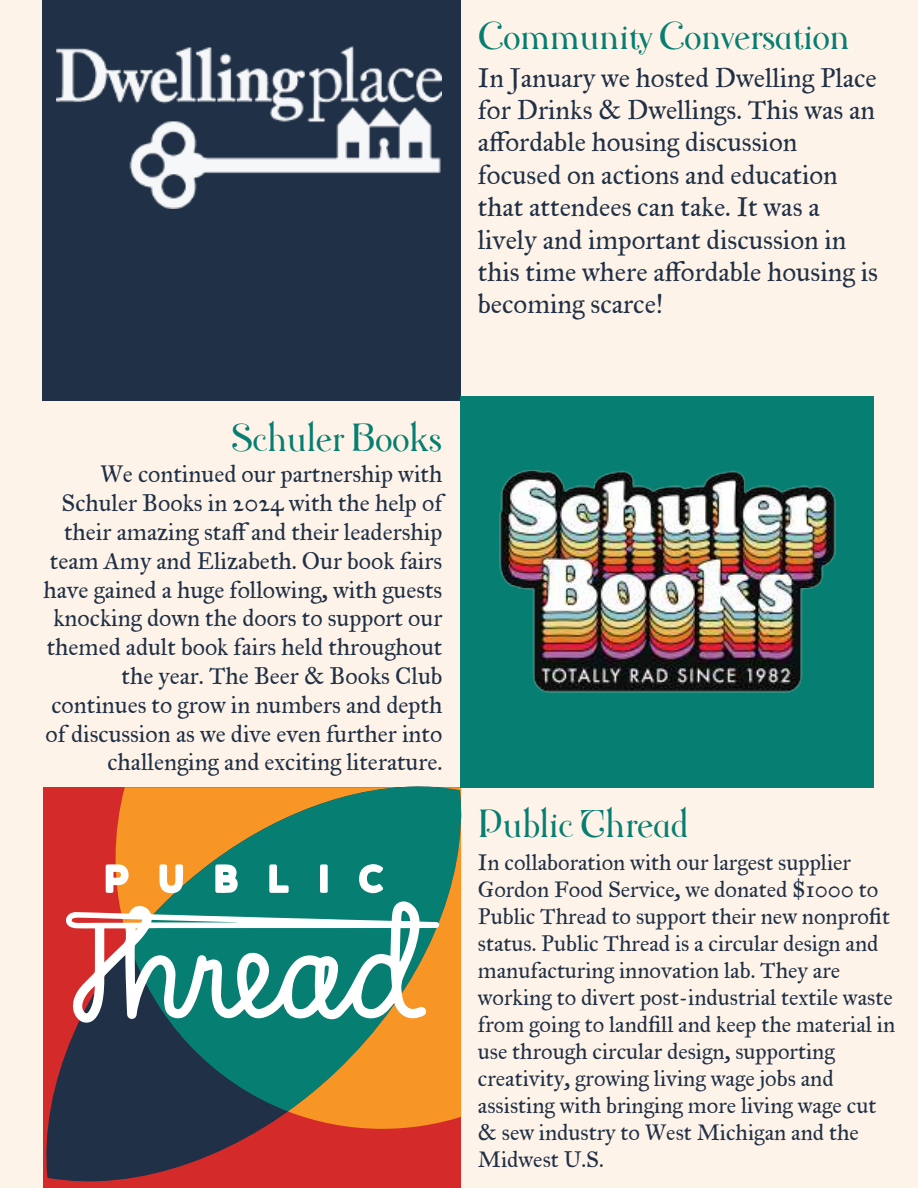
<style>
.page{position:relative;width:918px;height:1188px;background:#fff}
.page>*{position:absolute;margin:0;border:0;box-sizing:border-box;transform-origin:0 0}
.t1{font:36px "Rene Louis";color:#067e71}
.t2{font:27px/32.4px "IM FELL Great Primer Roman";color:#203046}
.t3{font:24px/28.8px "IM FELL Great Primer Roman";color:#203046;text-align:right}
.t4{font:22.5px/27px "IM FELL Great Primer Roman";color:#203046}
</style>
<div class="page">
<div style="left:0;top:0;width:917px;height:1188px;background:#fef3e8"></div>
<div style="left:43px;top:0;width:418px;height:401px;background:#203046"></div>
<svg style="left:43px;top:787px;width:418px;height:401px;background:#8f2c34"></svg>
<svg style="left:116px;top:787px;width:13px;height:112px"></svg>
<svg style="left:129px;top:786px;width:305px;height:325px;background:#6b7449"></svg>
<svg style="left:288px;top:787px;width:181px;height:342px;background:#7d8d59"></svg>
<div style="left:460px;top:396px;width:414px;height:391px;background:#067e71"></div>
<img style="left:57px;top:46px;width:384px;height:162px">
<svg style="left:65px;top:899px;width:374px;height:124px;background:#799e93"></svg>
<svg style="left:215px;top:864px;width:23px;height:29px"></svg>
<svg style="left:159px;top:864px;width:24px;height:30px"></svg>
<svg style="left:106px;top:864px;width:23px;height:29px"></svg>
<svg style="left:359px;top:863px;width:25px;height:31px"></svg>
<svg style="left:269px;top:864px;width:20px;height:29px"></svg>
<svg style="left:320px;top:864px;width:8px;height:29px"></svg>
<img style="left:499px;top:470px;width:337px;height:223px">
<h1 class="t1" style="left:478px;top:19px;width:373px">Community Conversation</h1>
<p class="t2" style="left:478px;top:63px;width:402px">In January we hosted Dwelling Place for Drinks &amp; Dwellings. This was an affordable housing discussion focused on actions and education that attendees can take. It was a lively and important discussion in this time where affordable housing is becoming scarce!</p>
<h1 class="t1" style="left:231px;top:421px;width:212px">Schuler Books</h1>
<p class="t3" style="left:43px;top:461px;width:400px">We continued our partnership with Schuler Books in 2024 with the help of their amazing staff and their leadership team Amy and Elizabeth. Our book fairs have gained a huge following, with guests knocking down the doors to support our themed adult book fairs held throughout the year. The Beer &amp; Books Club continues to grow in numbers and depth of discussion as we dive even further into challenging and exciting literature.</p>
<h1 class="t1" style="left:478px;top:807px;width:212px">Public Thread</h1>
<p class="t4" style="left:478px;top:850px;width:419px">In collaboration with our largest supplier Gordon Food Service, we donated $1000 to Public Thread to support their new nonprofit status. Public Thread is a circular design and manufacturing innovation lab. They are working to divert post-industrial textile waste from going to landfill and keep the material in use through circular design, supporting creativity, growing living wage jobs and assisting with bringing more living wage cut &amp; sew industry to West Michigan and the Midwest U.S.</p>
</div>
